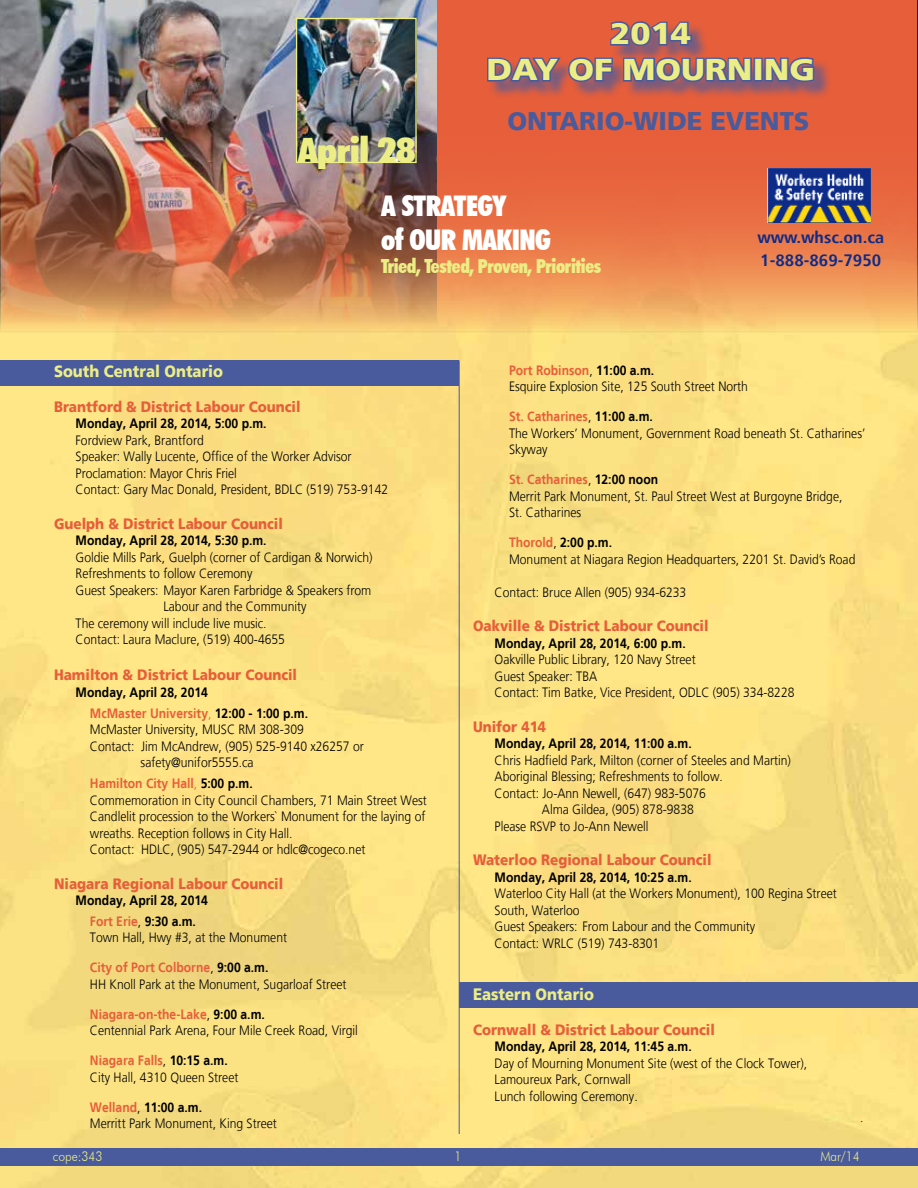
<style>
.page{position:relative;width:918px;height:1188px;background:#fff}
.page>*{position:absolute;margin:0;border:0;box-sizing:border-box;transform-origin:0 0}
.t1{font:900 condensed 34.95px "Futura BT";letter-spacing:-.02em;color:#ecee85;scale:1.12 1}
.t2{font:900 30px/36px "Frutiger LT";color:#ecee85;text-align:center;scale:1.1 1}
.t3{font:900 condensed 28.5px/34.2px "Futura BT";letter-spacing:-.02em;color:#fff}
.t4{font:900 25.5px "Frutiger LT";color:#495b9c}
.t5{font:900 condensed 19.5px "Futura BT";letter-spacing:-.02em;color:#ecee85;scale:.95 1}
.t6{font:900 16.5px "Frutiger LT";color:#ecee85;scale:.9 1}
.t7{font:700 condensed 16.5px/22.5px "Frutiger LT";color:#0d2b88;scale:1.1 1}
.t8{font:900 15px "Frutiger LT";color:#e75e3a;scale:.9 1}
.t9{font:300 13.5px/16.5px "Frutiger LT";color:#000;scale:.9 1}
.t10{font:700 13.5px/20.9px "Frutiger LT";color:#000;scale:.9 1}
.t11{font:300 13.5px "Futura BT";color:#ecee85;scale:.9 1}
.s1{color:#e75e3a}
.s2{font-weight:300;color:#e75e3a}
.s3{font-weight:700;color:#e75e3a}
.s4{font-weight:700}
.s5{font-weight:300}
</style>
<div class="page">
<img style="left:0;top:333px;width:918px;height:855px">
<div style="left:0;top:1148px;width:918px;height:18px;background:#495b9c"></div>
<svg style="left:0;top:0;width:918px;height:333px"></svg>
<div style="left:488px;top:23px;width:344px;height:76px;background:#495b9c;opacity:.75"></div>
<svg style="left:486px;top:18px;width:267px;height:73px"></svg>
<div style="left:754px;top:58px;width:9px;height:24px;border:3px solid #495b9c"></div>
<svg style="left:763px;top:54px;width:53px;height:31px"></svg>
<img style="left:768px;top:168px;width:103px;height:54px">
<img style="left:0;top:0;width:437px;height:323px">
<img style="left:298px;top:20px;width:117px;height:141px">
<div style="left:296px;top:18px;width:121px;height:145px;border:1px solid #ecee85"></div>
<div style="left:0;top:361px;width:459px;height:25px;background:#495b9c"></div>
<hr style="left:459px;top:361px;width:1px;height:773px;background:#495b9c">
<div style="left:459px;top:983px;width:459px;height:25px;background:#495b9c"></div>
<h2 class="t2" style="left:486px;top:16px;width:300px">2014<br>DAY OF MOURNING</h2>
<h3 class="t4" style="left:507px;top:106px;width:304px">ONTARIO-WIDE EVENTS</h3>
<h1 class="t1" style="left:298px;top:129px;width:107px">April 28</h1>
<h3 class="t3" style="left:381px;top:189px;width:171px">A STRATEGY<br>of OUR MAKING</h3>
<h3 class="t5" style="left:381px;top:254px;width:233px">Tried, Tested, Proven, Priorities</h3>
<p class="t7" style="left:757px;top:227px;width:117px">www.whsc.on.ca<br>1-888-869-7950</p>
<p class="t6" style="left:54px;top:362px;width:189px">South Central Ontario</p>
<p class="t8" style="left:54px;top:398px;width:276px">Brantford &amp; District Labour Council</p>
<p class="t10" style="left:76px;top:413px;width:214px">Monday, April 28, 2014, 5:00 p.m.</p>
<p class="t9" style="left:76px;top:432px;width:349px">Fordview Park, Brantford<br>Speaker: Wally Lucente, Office of the Worker Advisor Proclamation: Mayor Chris Friel<br>Contact: Gary Mac Donald, President, BDLC (519) 753-9142</p>
<p class="t8" style="left:54px;top:515px;width:256px">Guelph &amp; District Labour Council</p>
<p class="t10" style="left:76px;top:530px;width:214px">Monday, April 28, 2014, 5:30 p.m.</p>
<p class="t9" style="left:76px;top:549px;width:332px">Goldie Mills Park, Guelph (corner of Cardigan &amp; Norwich)</p>
<p class="t9" style="left:76px;top:566px;width:198px">Refreshments to follow Ceremony</p>
<p class="t9" style="left:76px;top:582px;width:330px">Guest Speakers: Mayor Karen Farbridge &amp; Speakers from</p>
<p class="t9" style="left:164px;top:599px;width:161px">Labour and the Community</p>
<p class="t9" style="left:76px;top:615px;width:214px">The ceremony will include live music.</p>
<p class="t9" style="left:76px;top:632px;width:234px">Contact: Laura Maclure, (519) 400-4655</p>
<p class="t8" style="left:54px;top:666px;width:272px">Hamilton &amp; District Labour Council</p>
<p class="t10" style="left:90px;top:682px;width:244px;text-indent:-14px">Monday, April 28, 2014<br><span class="s1">McMaster University</span><span class="s2">,</span> 12:00 - 1:00 p.m.</p>
<p class="t9" style="left:90px;top:722px;width:239px">McMaster University, MUSC RM 308-309</p>
<p class="t9" style="left:90px;top:738px;width:306px">Contact: Jim McAndrew, (905) 525-9140 x26257 or</p>
<p class="t9" style="left:141px;top:755px;width:127px">safety@unifor5555.ca</p>
<p class="t9" style="left:90px;top:775px;width:376px"><span class="s3">Hamilton City Hall</span><span class="s1">,</span> <span class="s4">5:00 p.m.<br></span>Commemoration in City Council Chambers, 71 Main Street West Candlelit procession to the Workers` Monument for the laying of wreaths. Reception follows in City Hall.<br>Contact: HDLC, (905) 547-2944 or hdlc@cogeco.net</p>
<p class="t8" style="left:54px;top:874px;width:256px">Niagara Regional Labour Council</p>
<p class="t10" style="left:76px;top:890px;width:149px;text-align:center">Monday, April 28, 2014<br><span class="s1">Fort Erie</span><span class="s5">,</span> 9:30 a.m.</p>
<p class="t9" style="left:90px;top:930px;width:221px">Town Hall, Hwy #3, at the Monument</p>
<p class="t9" style="left:90px;top:960px;width:287px"><span class="s3">City of Port Colborne</span>, <span class="s4">9:00 a.m.<br></span>HH Knoll Park at the Monument, Sugarloaf Street</p>
<p class="t9" style="left:90px;top:1006px;width:299px"><span class="s3">Niagara-on-the-Lake</span>, <span class="s4">9:00 a.m.<br></span>Centennial Park Arena, Four Mile Creek Road, Virgil</p>
<p class="t9" style="left:90px;top:1053px;width:167px"><span class="s3">Niagara Falls</span>, <span class="s4">10:15 a.m.<br></span>City Hall, 4310 Queen Street</p>
<p class="t9" style="left:90px;top:1099px;width:209px"><span class="s3">Welland</span>, <span class="s4">11:00 a.m.<br></span>Merritt Park Monument, King Street</p>
<p class="t9" style="left:509px;top:362px;width:267px"><span class="s3">Port Robinson</span>, <span class="s4">11:00 a.m.<br></span>Esquire Explosion Site, 125 South Street North</p>
<p class="t9" style="left:509px;top:408px;width:398px"><span class="s3">St. Catharines</span>, <span class="s4">11:00 a.m.<br></span>The Workers’ Monument, Government Road beneath St. Catharines’<br>Skyway</p>
<p class="t9" style="left:509px;top:471px;width:372px"><span class="s3">St. Catharines</span>, <span class="s4">12:00 noon<br></span>Merrit Park Monument, St. Paul Street West at Burgoyne Bridge,<br>St. Catharines</p>
<p class="t9" style="left:509px;top:534px;width:386px"><span class="s3">Thorold</span>, <span class="s4">2:00 p.m.<br></span>Monument at Niagara Region Headquarters, 2201 St. David’s Road</p>
<p class="t9" style="left:495px;top:584px;width:215px">Contact: Bruce Allen (905) 934-6233</p>
<p class="t8" style="left:473px;top:617px;width:263px">Oakville &amp; District Labour Council</p>
<p class="t10" style="left:495px;top:633px;width:214px">Monday, April 28, 2014, 6:00 p.m.</p>
<p class="t9" style="left:495px;top:651px;width:335px">Oakville Public Library, 120 Navy Street<br>Guest Speaker: TBA<br>Contact: Tim Batke, Vice President, ODLC (905) 334-8228</p>
<p class="t8" style="left:473px;top:717px;width:83px">Unifor 414</p>
<p class="t10" style="left:495px;top:733px;width:221px">Monday, April 28, 2014, 11:00 a.m.</p>
<p class="t9" style="left:495px;top:752px;width:331px">Chris Hadfield Park, Milton (corner of Steeles and Martin)</p>
<p class="t9" style="left:495px;top:768px;width:255px">Aboriginal Blessing; Refreshments to follow.</p>
<p class="t9" style="left:495px;top:785px;width:236px">Contact: Jo-Ann Newell, (647) 983-5076</p>
<p class="t9" style="left:542px;top:801px;width:170px">Alma Gildea, (905) 878-9838</p>
<p class="t9" style="left:495px;top:818px;width:173px">Please RSVP to Jo-Ann Newell</p>
<p class="t8" style="left:473px;top:851px;width:267px">Waterloo Regional Labour Council</p>
<p class="t10" style="left:495px;top:867px;width:221px">Monday, April 28, 2014, 10:25 a.m.</p>
<p class="t9" style="left:495px;top:885px;width:382px">Waterloo City Hall (at the Workers Monument), 100 Regina Street South, Waterloo<br>Guest Speakers: From Labour and the Community<br>Contact: WRLC (519) 743-8301</p>
<p class="t6" style="left:473px;top:985px;width:136px">Eastern Ontario</p>
<p class="t8" style="left:473px;top:1021px;width:270px">Cornwall &amp; District Labour Council</p>
<p class="t10" style="left:495px;top:1036px;width:221px">Monday, April 28, 2014, 11:45 a.m.</p>
<p class="t9" style="left:495px;top:1055px;width:349px">Day of Mourning Monument Site (west of the Clock Tower),<br>Lamoureux Park, Cornwall<br>Lunch following Ceremony.</p>
<p class="t11" style="left:53px;top:1148px;width:57px">cope:343</p>
<p class="t11" style="left:454px;top:1148px;width:9px">1</p>
<p class="t11" style="left:820px;top:1148px;width:45px">Mar/14</p>
</div>
